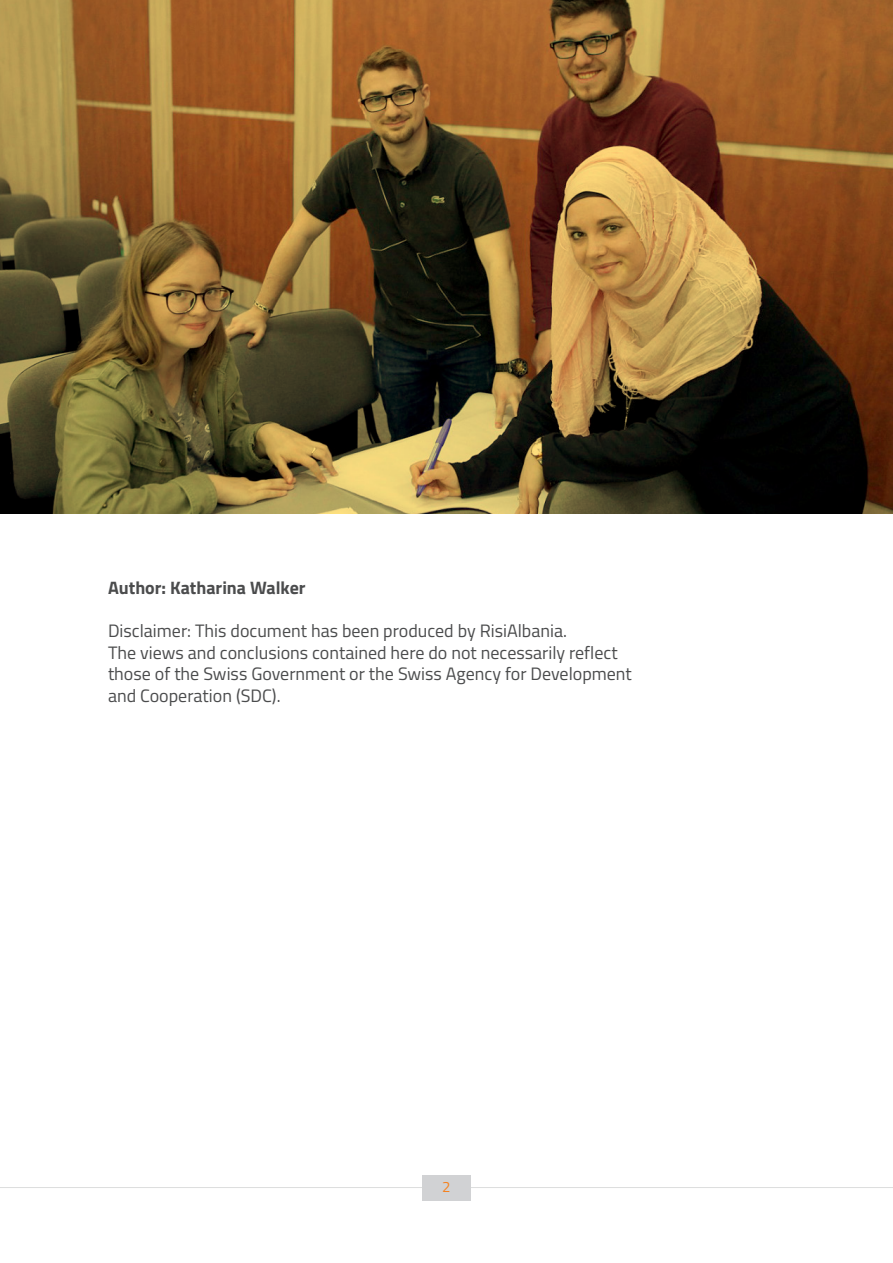
<style>
.page{position:relative;width:893px;height:1263px;background:#fff}
.page>*{position:absolute;margin:0;border:0;box-sizing:border-box;transform-origin:0 0}
.t1{font:18px/21.6px "Titillium";color:#4b4c4d}
.t2{font:700 18px "Titillium";color:#4b4c4d}
.t3{font:15px "Titillium";color:#f58220}
</style>
<div class="page">
<hr style="left:0;top:1187px;width:893px;height:1px;background:#4b4c4d">
<div style="left:422px;top:1174px;width:49px;height:26px;background:#d1d2d4"></div>
<img style="left:0;top:0;width:893px;height:513px">
<p class="t2" style="left:108px;top:574px;width:199px">Author: Katharina Walker</p>
<p class="t1" style="left:108px;top:619px;width:460px">Disclaimer: This document has been produced by RisiAlbania.</p>
<p class="t1" style="left:108px;top:641px;width:525px">The views and conclusions contained here do not necessarily reflect those of the Swiss Government or the Swiss Agency for Development and Cooperation (SDC).</p>
<p class="t3" style="left:442px;top:1176px;width:10px">2</p>
</div>
